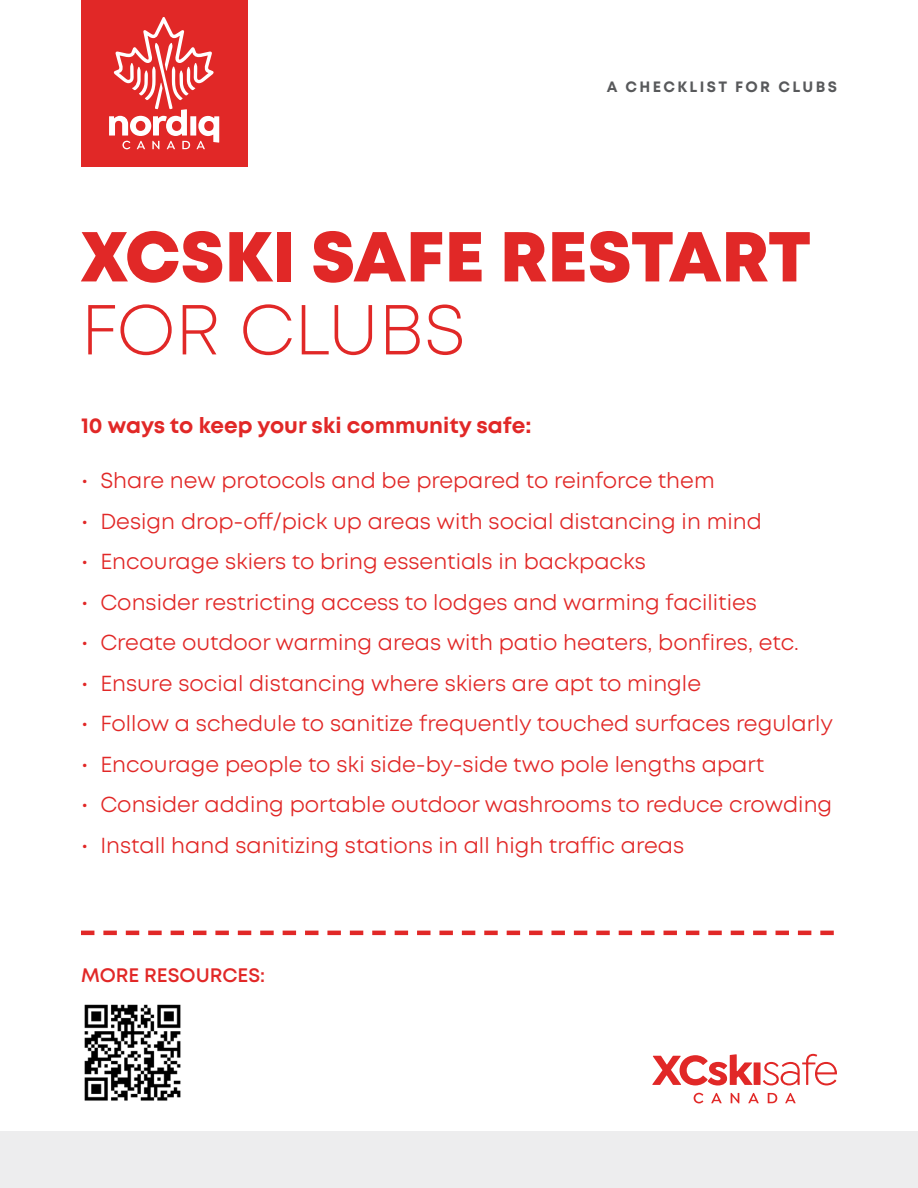
<style>
.page{position:relative;width:918px;height:1188px;background:#fff}
.page>*{position:absolute;margin:0;border:0;box-sizing:border-box;transform-origin:0 0}
.t1{font:800 70.5px "Mont";color:#e12827}
.t2{font:300 70.5px "Mont";color:#e12827}
.t3{font:21.75px "Mont";color:#e12827}
.t4{font:700 21.75px "Mont";color:#e12827}
.t5{font:600 19.5px "Mont";color:#e12827}
.t6{font:700 15px "Mont";letter-spacing:.16em;color:#58595b}
.s1{font-size:22.5px}
</style>
<div class="page">
<svg style="left:81px;top:931px;width:753px;height:4px"></svg>
<svg style="left:652px;top:1054px;width:101px;height:32px"></svg>
<div style="left:754px;top:1062px;width:7px;height:23px;background:#e12827"></div>
<svg style="left:763px;top:1054px;width:74px;height:31px"></svg>
<svg style="left:694px;top:1093px;width:9px;height:10px"></svg>
<svg style="left:711px;top:1093px;width:11px;height:10px"></svg>
<svg style="left:731px;top:1093px;width:8px;height:10px"></svg>
<svg style="left:748px;top:1093px;width:11px;height:10px"></svg>
<svg style="left:768px;top:1093px;width:9px;height:10px"></svg>
<svg style="left:785px;top:1093px;width:11px;height:10px"></svg>
<img style="left:84px;top:1004px;width:97px;height:97px">
<div style="left:0;top:1132px;width:918px;height:56px;background:#ededee"></div>
<div style="left:81px;top:0;width:166px;height:166px;background:#e12827"></div>
<svg style="left:109px;top:17px;width:110px;height:132px"></svg>
<p class="t6" style="left:607px;top:77px;width:232px">A CHECKLIST FOR CLUBS</p>
<h1 class="t1" style="left:81px;top:211px;width:732px">XCSKI SAFE RESTART</h1>
<h1 class="t2" style="left:81px;top:286px;width:386px">FOR CLUBS</h1>
<p class="t4" style="left:81px;top:411px;width:452px">10 ways to keep your ski community safe:</p>
<p class="t3" style="left:81px;top:467px;width:635px"><span class="s1">•</span> Share new protocols and be prepared to reinforce them</p>
<p class="t3" style="left:81px;top:507px;width:682px"><span class="s1">•</span> Design drop-off/pick up areas with social distancing in mind</p>
<p class="t3" style="left:81px;top:548px;width:566px"><span class="s1">•</span> Encourage skiers to bring essentials in backpacks</p>
<p class="t3" style="left:81px;top:588px;width:677px"><span class="s1">•</span> Consider restricting access to lodges and warming facilities</p>
<p class="t3" style="left:81px;top:629px;width:719px"><span class="s1">•</span> Create outdoor warming areas with patio heaters, bonfires, etc.</p>
<p class="t3" style="left:81px;top:669px;width:622px"><span class="s1">•</span> Ensure social distancing where skiers are apt to mingle</p>
<p class="t3" style="left:81px;top:710px;width:754px"><span class="s1">•</span> Follow a schedule to sanitize frequently touched surfaces regularly</p>
<p class="t3" style="left:81px;top:750px;width:685px"><span class="s1">•</span> Encourage people to ski side-by-side two pole lengths apart</p>
<p class="t3" style="left:81px;top:791px;width:753px"><span class="s1">•</span> Consider adding portable outdoor washrooms to reduce crowding</p>
<p class="t3" style="left:81px;top:831px;width:605px"><span class="s1">•</span> Install hand sanitizing stations in all high traffic areas</p>
<p class="t5" style="left:81px;top:962px;width:186px">MORE RESOURCES:</p>
</div>
